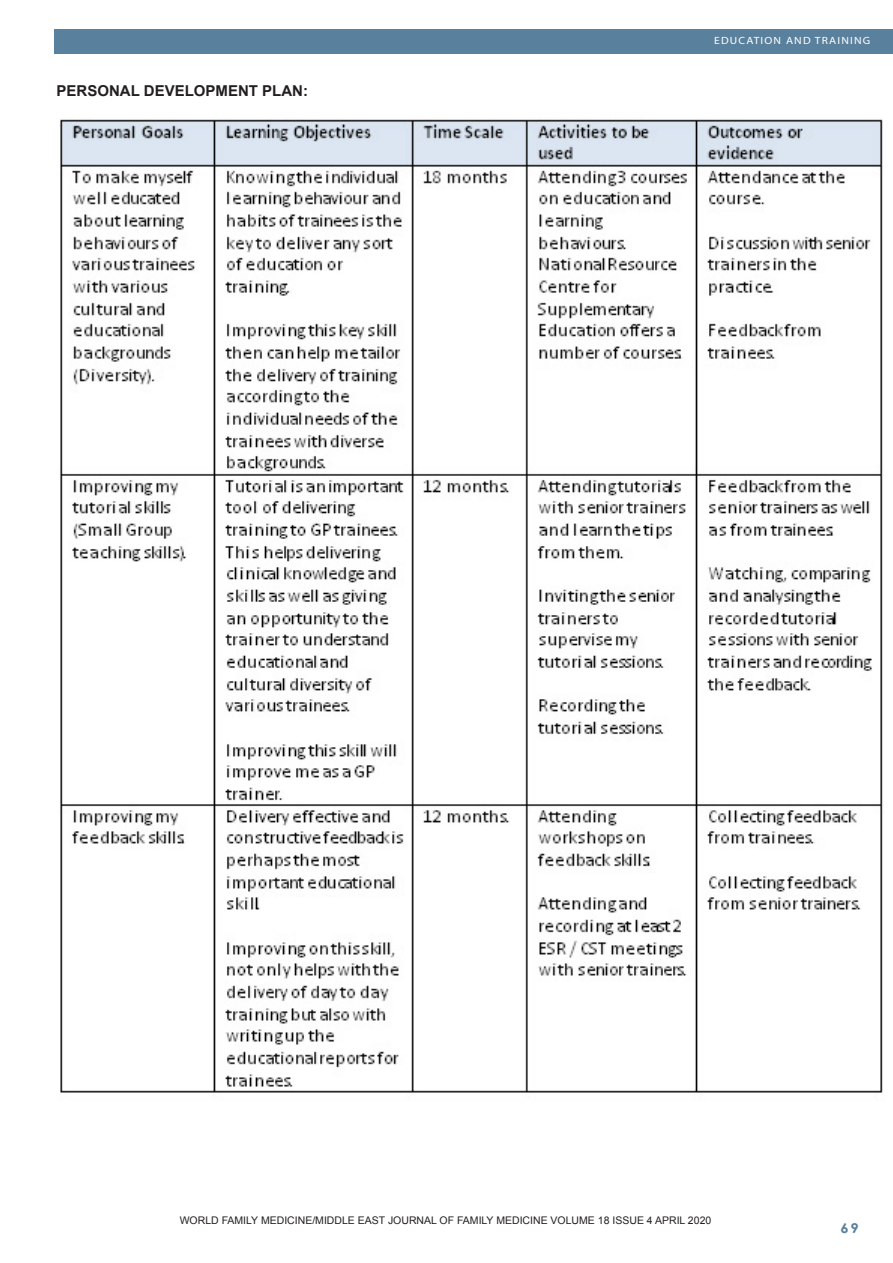
<style>
.page{position:relative;width:893px;height:1263px;background:#fff}
.page>*{position:absolute;margin:0;border:0;box-sizing:border-box;transform-origin:0 0}
.Footnote_Text{font:700 15px "Arial";color:#231f20}
.t1{font:700 13.5px "Century Gothic";color:#59809c;scale:1.1 1}
.Footnote_Text-2{font:10.5px "Arial";color:#231f20}
.t2{font:10.5px "Myriad";letter-spacing:.1em;color:#fff;scale:1.1 1}
</style>
<div class="page">
<div style="left:54px;top:30px;width:839px;height:24px;background:#59809c"></div>
<img style="left:60px;top:119px;width:823px;height:974px">
<p class="Footnote_Text" style="left:57px;top:81px;width:253px">PERSONAL DEVELOPMENT PLAN:</p>
<p class="t2" style="left:714px;top:35px;width:143px">EDUCATION AND TRAINING</p>
<p class="Footnote_Text-2" style="left:180px;top:1214px;width:533px">WORLD FAMILY MEDICINE/MIDDLE EAST JOURNAL OF FAMILY MEDICINE VOLUME 18 ISSUE 4 APRIL 2020</p>
<p class="t1" style="left:840px;top:1218px;width:18px">69</p>
</div>
